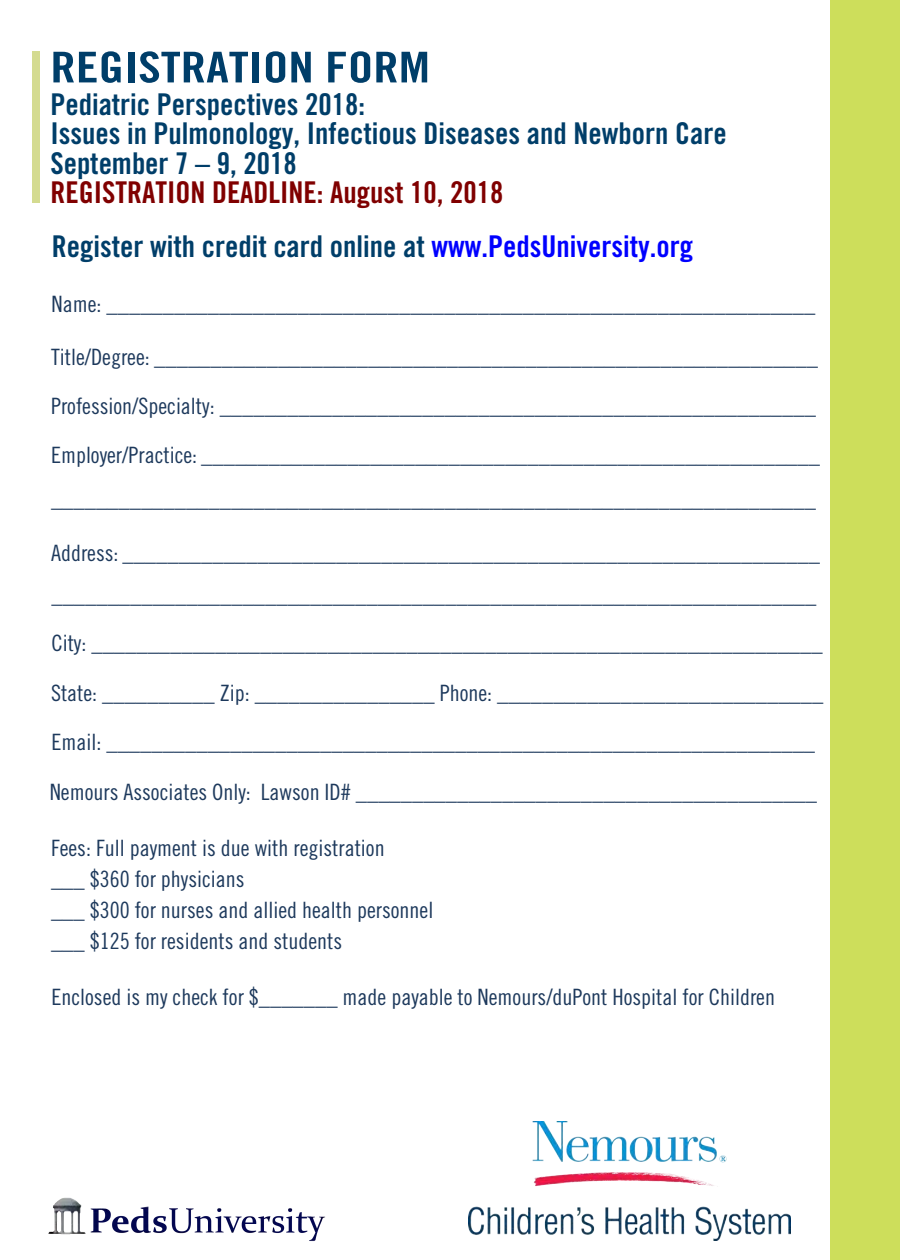
<style>
.page{position:relative;width:900px;height:1260px;background:#fff}
.page>*{position:absolute;margin:0;border:0;box-sizing:border-box;transform-origin:0 0}
.t1{font:42.5px "Trade Gothic LT Std Bd Cn 20";color:#003e69;scale:1.2 1}
.t2{font:30px/29.5px "Trade Gothic LT Std Bd Cn 20";color:#003e69}
.t3{font:30px "Trade Gothic LT Std Bd Cn 20";color:#800000}
.t4{font:22.5px/31px "Trade Gothic LT Std Cn 18";color:#1d395c}
.s1{color:#00f}
</style>
<div class="page">
<img style="left:468px;top:1122px;width:322px;height:119px">
<img style="left:48px;top:1197px;width:277px;height:44px">
<div style="left:831px;top:0;width:69px;height:1260px;background:#cdde5b"></div>
<h1 class="t1" style="left:50px;top:41px;width:318px">REGISTRATION FORM</h1>
<h2 class="t2" style="left:50px;top:89px;width:678px">Pediatric Perspectives 2018:<br>Issues in Pulmonology, Infectious Diseases and Newborn Care<br>September 7 – 9, 2018</h2>
<h2 class="t3" style="left:50px;top:174px;width:455px">REGISTRATION DEADLINE: August 10, 2018</h2>
<h2 class="t2" style="left:52px;top:232px;width:643px">Register with credit card online at <span class="s1">www.PedsUniversity.org</span></h2>
<p class="t4" style="left:52px;top:289px;width:765px">Name: _______________________________________________________________</p>
<p class="t4" style="left:51px;top:332px;width:771px;line-height:49px">Title/Degree: ___________________________________________________________<br>Profession/Specialty: _____________________________________________________<br>Employer/Practice: _______________________________________________________</p>
<p class="t4" style="left:51px;top:483px;width:767px">____________________________________________________________________</p>
<p class="t4" style="left:51px;top:531px;width:770px;line-height:42.2px">Address: ______________________________________________________________ ____________________________________________________________________</p>
<p class="t4" style="left:51px;top:618px;width:774px;line-height:49.2px;text-align:justify">City: _________________________________________________________________ State: __________ Zip: ________________ Phone: _____________________________ Email: _______________________________________________________________</p>
<p class="t4" style="left:50px;top:776px;width:769px">Nemours Associates Only: Lawson ID# _________________________________________</p>
<p class="t4" style="left:51px;top:832px;width:384px">Fees: Full payment is due with registration<br>___ $360 for physicians<br>___ $300 for nurses and allied health personnel ___ $125 for residents and students</p>
<p class="t4" style="left:51px;top:981px;width:725px">Enclosed is my check for $_______ made payable to Nemours/duPont Hospital for Children</p>
</div>
